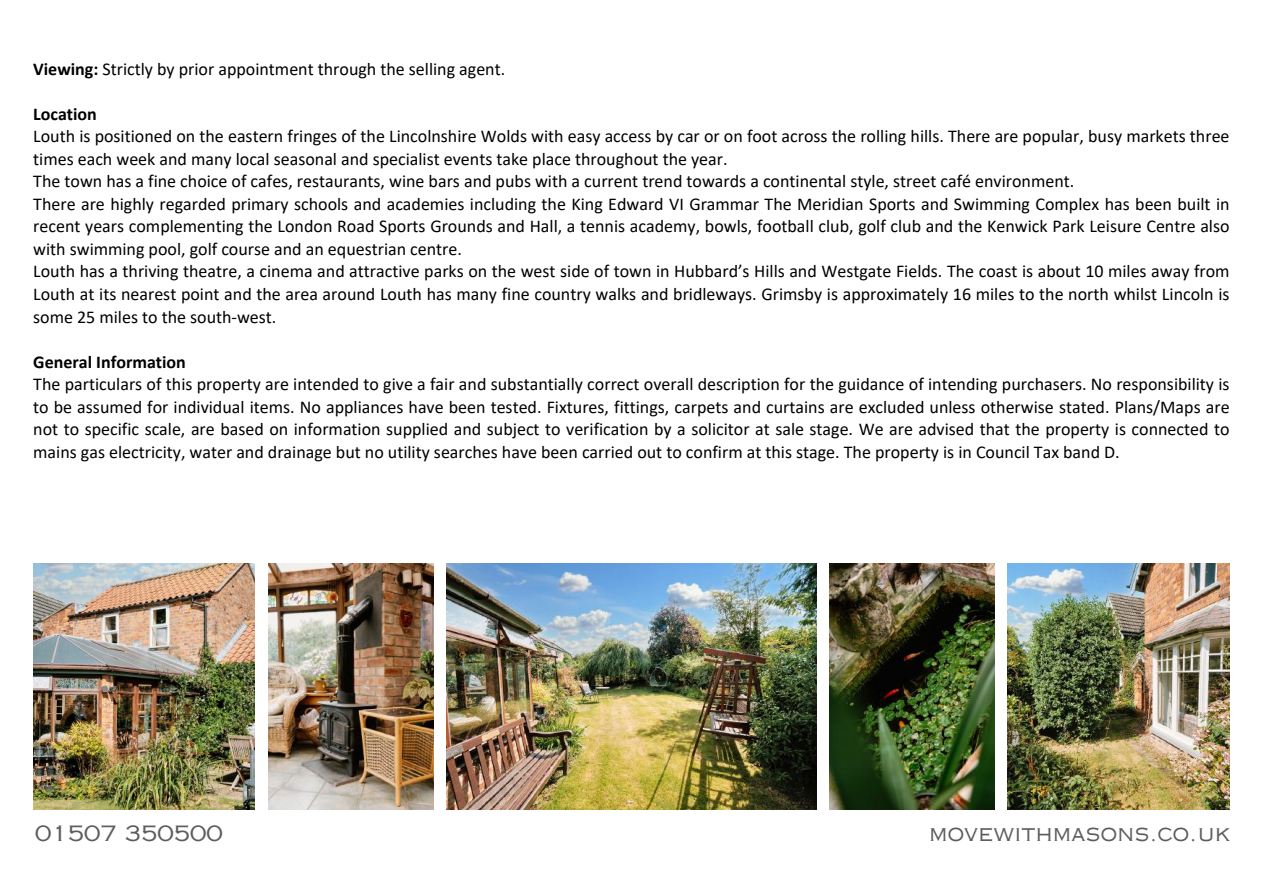
<style>
.page{position:relative;width:1263px;height:894px;background:#fff}
.page>*{position:absolute;margin:0;border:0;box-sizing:border-box;transform-origin:0 0}
.t1{font:21px "Copperplate Gothic LT Pro 32 AB";color:#5d5d5b}
.t2{font:18px/22.5px "Calibri";color:#000}
.t3{font:700 18px "Calibri";color:#000}
.s1{font-weight:700}
</style>
<div class="page">
<img style="left:33px;top:563px;width:222px;height:246px">
<img style="left:269px;top:563px;width:164px;height:246px">
<img style="left:447px;top:563px;width:369px;height:246px">
<img style="left:830px;top:563px;width:164px;height:246px">
<img style="left:1008px;top:563px;width:221px;height:246px">
<p class="t2" style="left:33px;top:59px;width:473px"><span class="s1">Viewing:</span> Strictly by prior appointment through the selling agent.</p>
<p class="t3" style="left:33px;top:106px;width:65px">Location</p>
<p class="t2" style="left:33px;top:127px;width:1198px">Louth is positioned on the eastern fringes of the Lincolnshire Wolds with easy access by car or on foot across the rolling hills. There are popular, busy markets three times each week and many local seasonal and specialist events take place throughout the year.<br>The town has a fine choice of cafes, restaurants, wine bars and pubs with a current trend towards a continental style, street café environment.<br>There are highly regarded primary schools and academies including the King Edward VI Grammar The Meridian Sports and Swimming Complex has been built in recent years complementing the London Road Sports Grounds and Hall, a tennis academy, bowls, football club, golf club and the Kenwick Park Leisure Centre also with swimming pool, golf course and an equestrian centre.<br>Louth has a thriving theatre, a cinema and attractive parks on the west side of town in Hubbard’s Hills and Westgate Fields. The coast is about 10 miles away from Louth at its nearest point and the area around Louth has many fine country walks and bridleways. Grimsby is approximately 16 miles to the north whilst Lincoln is some 25 miles to the south-west.</p>
<p class="t3" style="left:33px;top:354px;width:154px">General Information</p>
<p class="t2" style="left:33px;top:374px;width:1198px;text-align:justify">The particulars of this property are intended to give a fair and substantially correct overall description for the guidance of intending purchasers. No responsibility is to be assumed for individual items. No appliances have been tested. Fixtures, fittings, carpets and curtains are excluded unless otherwise stated. Plans/Maps are not to specific scale, are based on information supplied and subject to verification by a solicitor at sale stage. We are advised that the property is connected to mains gas electricity, water and drainage but no utility searches have been carried out to confirm at this stage. The property is in Council Tax band D.</p>
<p class="t1" style="left:35px;top:825px;width:189px">01507 350500</p>
<p class="t1" style="left:929px;top:825px;width:302px">MOVEWITHMASONS.CO.UK</p>
</div>
